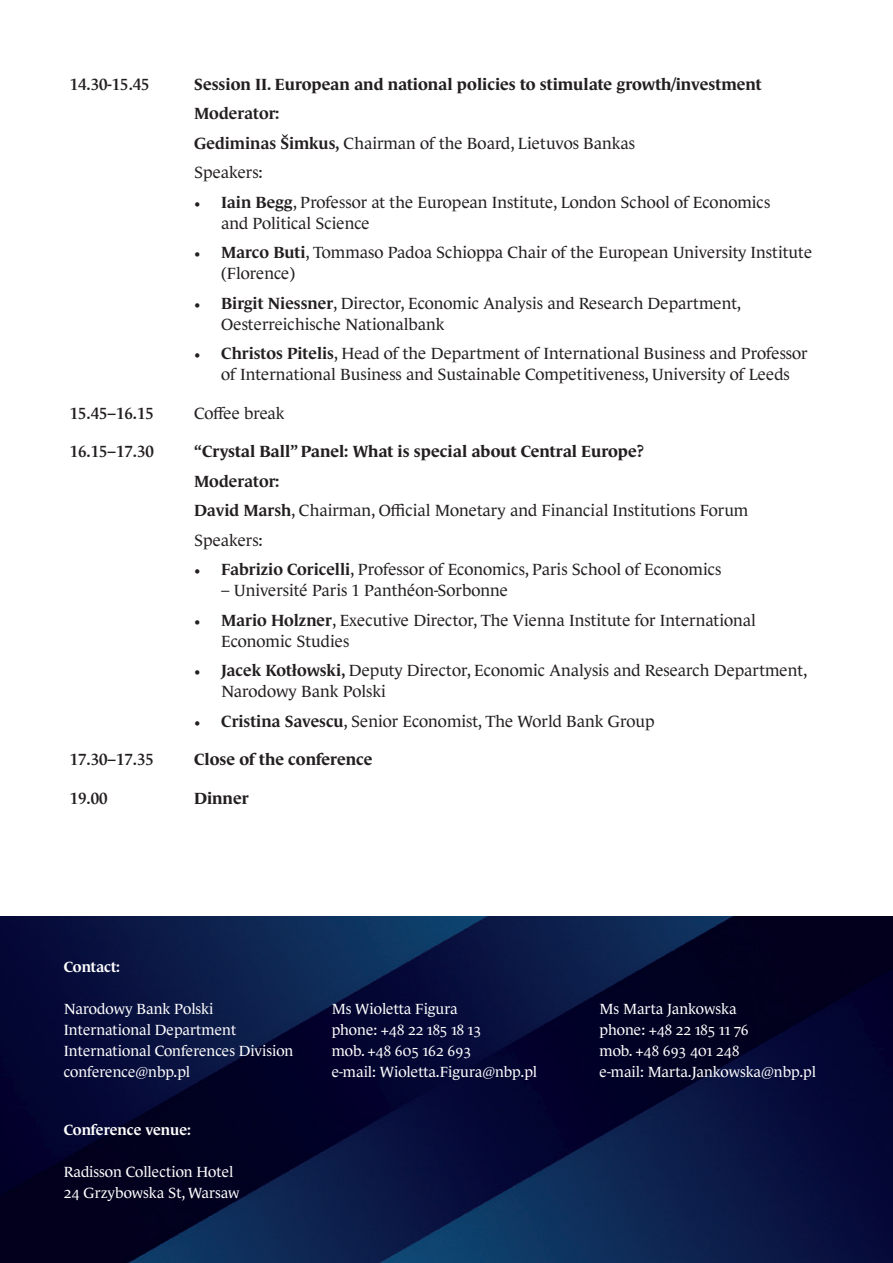
<style>
.page{position:relative;width:893px;height:1263px;background:#fff}
.page>*{position:absolute;margin:0;border:0;box-sizing:border-box;transform-origin:0 0}
.t1{font:16.5px/21px "Le Monde Journal Pro";color:#231f20}
.t2{font:700 16.5px "Le Monde Journal Pro";color:#231f20}
.t3{font:600 16.5px "Le Monde Journal Pro";color:#231f20}
.t4{font:15px/21px "Le Monde Journal Pro";color:#fff}
.t5{font:600 expanded 15px "Le Monde Journal Pro";color:#fff}
.s1{font-weight:600;font-stretch:expanded}
.s2{font-family:"Minion Pro"}
</style>
<div class="page">
<img style="left:0;top:916px;width:893px;height:347px">
<p class="t3" style="left:70px;top:71px;width:81px">14.30-15.45</p>
<p class="t2" style="left:194px;top:71px;width:569px">Session II. European and national policies to stimulate growth/investment</p>
<p class="t1" style="left:194px;top:97px;width:442px;line-height:29.5px"><span class="s1">Moderator:<br>Gediminas Šimkus,</span> Chairman of the Board, Lietuvos Bankas<br>Speakers:</p>
<p class="t1" style="left:221px;top:190px;width:551px;text-indent:-27px"><span class="s2">•</span> <span class="s1">Iain Begg</span>, Professor at the European Institute, London School of Economics and Political Science</p>
<p class="t1" style="left:221px;top:240px;width:593px;text-indent:-27px"><span class="s2">•</span> <span class="s1">Marco Buti</span>, Tommaso Padoa Schioppa Chair of the European University Institute (Florence)</p>
<p class="t1" style="left:221px;top:291px;width:521px;text-indent:-27px"><span class="s2">•</span> <span class="s1">Birgit Niessner</span>, Director, Economic Analysis and Research Department,<br>Oesterreichische Nationalbank</p>
<p class="t1" style="left:194px;top:341px;width:615px;text-align:center"><span class="s2">•</span> <span class="s1">Christos Pitelis</span>, Head of the Department of International Business and Professor of International Business and Sustainable Competitiveness, University of Leeds</p>
<p class="t3" style="left:70px;top:400px;width:86px">15.45–16.15</p>
<p class="t1" style="left:194px;top:401px;width:92px">Coffee break</p>
<p class="t3" style="left:70px;top:439px;width:86px">16.15–17.30</p>
<p class="t2" style="left:194px;top:439px;width:452px">“Crystal Ball” Panel: What is special about Central Europe?</p>
<p class="t1" style="left:194px;top:465px;width:556px;line-height:29.5px"><span class="s1">Moderator:<br>David Marsh</span>, Chairman, Official Monetary and Financial Institutions Forum<br>Speakers:</p>
<p class="t1" style="left:194px;top:557px;width:529px"><span class="s2">•</span> <span class="s1">Fabrizio Coricelli</span>, Professor of Economics, Paris School of Economics</p>
<p class="t1" style="left:221px;top:578px;width:288px">– Université Paris 1 Panthéon-Sorbonne</p>
<p class="t1" style="left:221px;top:608px;width:536px;text-indent:-27px"><span class="s2">•</span> <span class="s1">Mario Holzner</span>, Executive Director, The Vienna Institute for International<br>Economic Studies</p>
<p class="t1" style="left:221px;top:658px;width:588px;text-indent:-27px"><span class="s2">•</span> <span class="s1">Jacek Kotłowski,</span> Deputy Director, Economic Analysis and Research Department,<br>Narodowy Bank Polski</p>
<p class="t1" style="left:194px;top:709px;width:462px"><span class="s2">•</span> <span class="s1">Cristina Savescu</span>, Senior Economist, The World Bank Group</p>
<p class="t3" style="left:70px;top:747px;width:86px">17.30–17.35</p>
<p class="t2" style="left:194px;top:747px;width:180px">Close of the conference</p>
<p class="t3" style="left:70px;top:786px;width:39px">19.00</p>
<p class="t2" style="left:194px;top:786px;width:56px">Dinner</p>
<p class="t5" style="left:64px;top:955px;width:58px">Contact:</p>
<p class="t4" style="left:64px;top:997px;width:231px">Narodowy Bank Polski<br>International Department<br>International Conferences Division conference@nbp.pl</p>
<p class="t4" style="left:332px;top:997px;width:207px">Ms Wioletta Figura<br>phone: +48 22 185 18 13<br>mob. +48 605 162 693<br>e-mail: Wioletta.Figura@nbp.pl</p>
<p class="t4" style="left:600px;top:997px;width:218px">Ms Marta Jankowska<br>phone: +48 22 185 11 76<br>mob. +48 693 401 248<br>e-mail: Marta.Jankowska@nbp.pl</p>
<p class="t5" style="left:64px;top:1118px;width:129px">Conference venue:</p>
<p class="t4" style="left:64px;top:1159px;width:177px">Radisson Collection Hotel<br>24 Grzybowska St, Warsaw</p>
</div>
